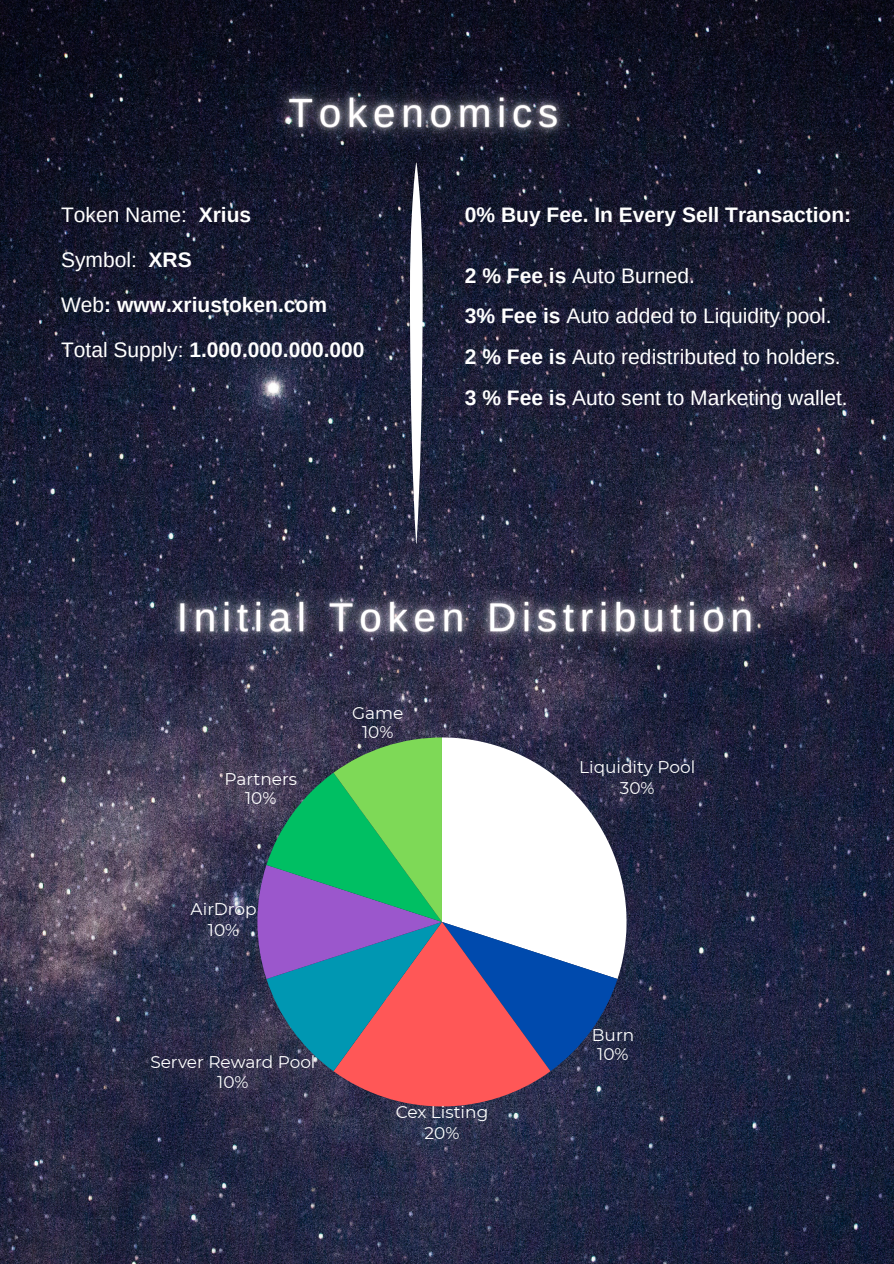
<style>
.page{position:relative;width:894px;height:1264px;background:#fff}
.page>*{position:absolute;margin:0;border:0;box-sizing:border-box;transform-origin:0 0}
.t1{font:21px "Arimo";color:#fff}
.t2{font:700 21px/45px "Arimo";color:#fff}
.t3{font:16.95px/21.1px "Montserrat";color:#fff;text-align:center}
.s1{font-weight:700}
.s2{font-weight:400}
</style>
<div class="page">
<img style="left:0;top:0;width:893px;height:1263px">
<svg style="left:257px;top:737px;width:369px;height:369px"></svg>
<svg style="left:409px;top:179px;width:14px;height:364px"></svg>
<img style="left:245px;top:48px;width:361px;height:131px">
<img style="left:134px;top:552px;width:667px;height:131px">
<p class="t1" style="left:61px;top:203px;width:192px">Token Name: <span class="s1">Xrius</span></p>
<p class="t1" style="left:61px;top:248px;width:77px">Symbol:</p>
<p class="t2" style="left:61px;top:237px;width:267px;text-indent:88px">XRS<br><span class="s2">Web</span>: www.xriustoken.com</p>
<p class="t2" style="left:61px;top:327px;width:305px"><span class="s2">Total Supply:</span> 1.000.000.000.000</p>
<p class="t2" style="left:464px;top:192px;width:388px">0% Buy Fee. In Every Sell Transaction:</p>
<h2 class="t1" style="left:464px;top:264px;width:231px"><span class="s1">2 % Fee is</span> Auto Burned.</h2>
<p class="t1" style="left:464px;top:304px;width:368px"><span class="s1">3% Fee is</span> Auto added to Liquidity pool.</p>
<p class="t1" style="left:464px;top:345px;width:377px"><span class="s1">2 % Fee is</span> Auto redistributed to holders.</p>
<p class="t1" style="left:464px;top:385px;width:384px"><span class="s1">3 % Fee is</span> Auto sent to Marketing wallet.</p>
<p class="t3" style="left:224px;top:769px;width:74px;line-height:19.2px">Partners<br>10%</p>
<p class="t3" style="left:190px;top:898px;width:67px">Ai rDrop<br>10%</p>
<p class="t3" style="left:352px;top:703px;width:53px;line-height:19.2px">Game<br>10%</p>
<p class="t3" style="left:150px;top:1052px;width:167px;line-height:19.5px">Server Reward Pool<br>10%</p>
<p class="t3" style="left:579px;top:756px;width:117px">Liquidity Pool<br>30%</p>
<p class="t3" style="left:591px;top:1025px;width:44px;line-height:19.2px">Burn<br>10%</p>
<p class="t3" style="left:395px;top:1101px;width:94px">Cex Listi ng<br>20%</p>
</div>
